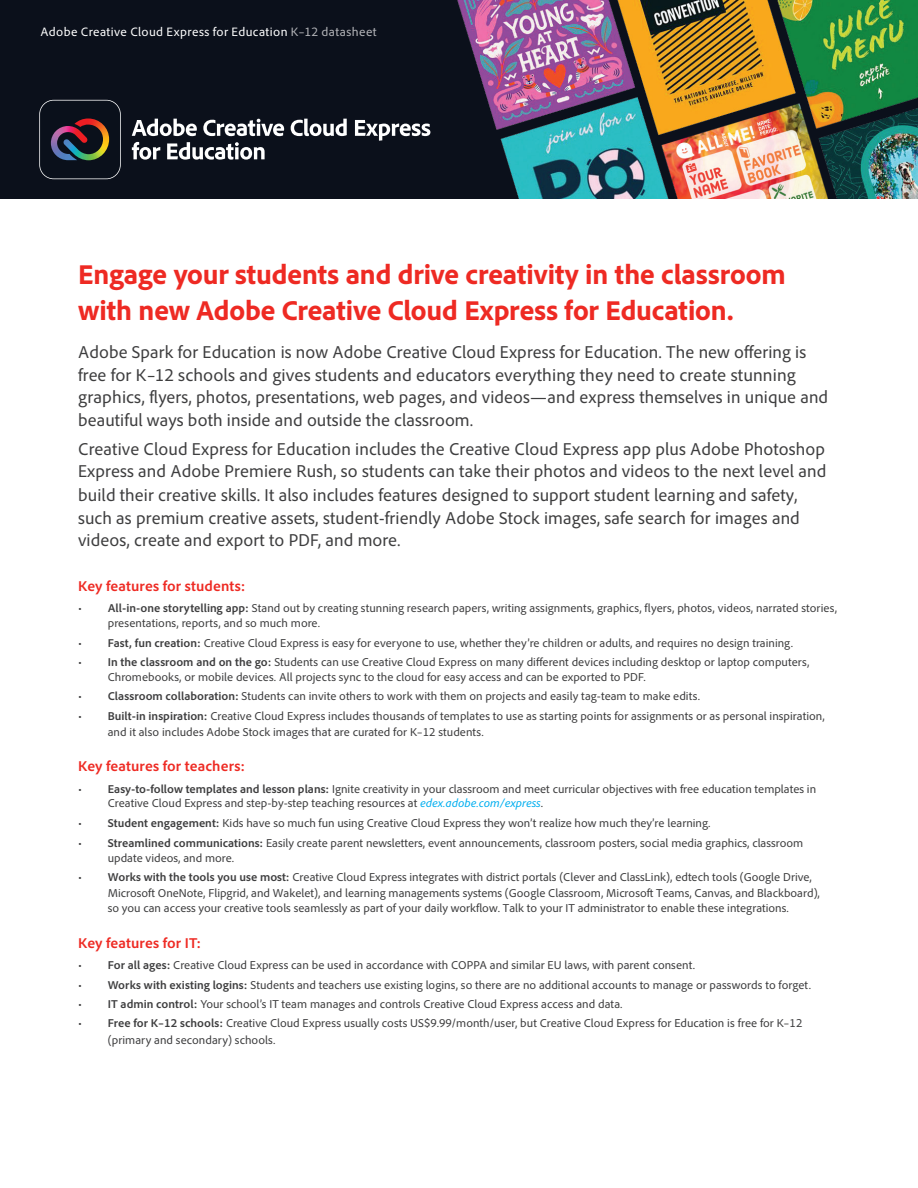
<style>
.page{position:relative;width:918px;height:1188px;background:#fff}
.page>*{position:absolute;margin:0;border:0;box-sizing:border-box;transform-origin:0 0}
.t1{font:800 28.5px/36px "Adobe Clean";letter-spacing:-.005em;color:#ee2a23}
.t2{font:18px/23px "Adobe Clean";letter-spacing:.005em;color:#3e3e3f}
.t3{font:700 15px "Adobe Clean";letter-spacing:.01em;color:#ee2a23}
.t4{font:12.75px "Adobe Clean";letter-spacing:.03em;color:#fff}
.t5{font:12px/15px "Adobe Clean";color:#3e3e3f}
.s1{color:#b2b3b7}
.s2{font-weight:700}
.s3{font-style:italic;color:#00aeef}
</style>
<div class="page">
<div style="left:0;top:0;width:918px;height:198px;background:#0b101b"></div>
<img style="left:284px;top:0;width:634px;height:198px">
<svg style="left:132px;top:119px;width:65px;height:17px"></svg>
<svg style="left:203px;top:119px;width:81px;height:17px"></svg>
<svg style="left:291px;top:119px;width:56px;height:17px"></svg>
<svg style="left:355px;top:120px;width:75px;height:21px"></svg>
<svg style="left:132px;top:142px;width:28px;height:18px"></svg>
<svg style="left:167px;top:142px;width:98px;height:18px"></svg>
<svg style="left:39px;top:100px;width:82px;height:79px"></svg>
<img style="left:51px;top:126px;width:12px;height:34px">
<img style="left:63px;top:118px;width:46px;height:42px">
<p class="t4" style="left:40px;top:24px;width:338px">Adobe Creative Cloud Express for Education <span class="s1">K–12 datasheet</span></p>
<h1 class="t1" style="left:78px;top:255px;width:709px">Engage your students and drive creativity in the classroom with new Adobe Creative Cloud Express for Education.</h1>
<p class="t2" style="left:78px;top:341px;width:752px;line-height:22.5px">Adobe Spark for Education is now Adobe Creative Cloud Express for Education. The new offering is free for K–12 schools and gives students and educators everything they need to create stunning graphics, flyers, photos, presentations, web pages, and videos—and express themselves in unique and beautiful ways both inside and outside the classroom.</p>
<p class="t2" style="left:78px;top:437px;width:750px">Creative Cloud Express for Education includes the Creative Cloud Express app plus Adobe Photoshop Express and Adobe Premiere Rush, so students can take their photos and videos to the next level and build their creative skills. It also includes features designed to support student learning and safety, such as premium creative assets, student-friendly Adobe Stock images, safe search for images and videos, create and export to PDF, and more.</p>
<p class="t3" style="left:78px;top:576px;width:169px">Key features for students:</p>
<p class="t5" style="left:108px;top:601px;width:731px;text-indent:-30px">• <span class="s2">All-in-one storytelling app:</span> Stand out by creating stunning research papers, writing assignments, graphics, flyers, photos, videos, narrated stories, presentations, reports, and so much more.</p>
<p class="t5" style="left:78px;top:635px;width:717px">• <span class="s2">Fast, fun creation:</span> Creative Cloud Express is easy for everyone to use, whether they’re children or adults, and requires no design training.</p>
<p class="t5" style="left:108px;top:654px;width:703px;text-indent:-30px">• <span class="s2">In the classroom and on the go:</span> Students can use Creative Cloud Express on many different devices including desktop or laptop computers,<br>Chromebooks, or mobile devices. All projects sync to the cloud for easy access and can be exported to PDF.</p>
<p class="t5" style="left:78px;top:689px;width:623px">• <span class="s2">Classroom collaboration:</span> Students can invite others to work with them on projects and easily tag-team to make edits.</p>
<p class="t5" style="left:108px;top:707px;width:719px;line-height:16.5px;text-indent:-30px">• <span class="s2">Built-in inspiration:</span> Creative Cloud Express includes thousands of templates to use as starting points for assignments or as personal inspiration, and it also includes Adobe Stock images that are curated for K–12 students.</p>
<p class="t3" style="left:78px;top:757px;width:169px">Key features for teachers:</p>
<p class="t5" style="left:108px;top:782px;width:710px;line-height:14.5px;text-indent:-30px">• <span class="s2">Easy-to-follow templates and lesson plans:</span> Ignite creativity in your classroom and meet curricular objectives with free education templates in<br>Creative Cloud Express and step-by-step teaching resources at <span class="s3">edex.adobe.com/express</span>.</p>
<p class="t5" style="left:78px;top:816px;width:634px">• <span class="s2">Student engagement:</span> Kids have so much fun using Creative Cloud Express they won’t realize how much they’re learning.</p>
<p class="t5" style="left:108px;top:835px;width:697px;text-indent:-30px">• <span class="s2">Streamlined communications:</span> Easily create parent newsletters, event announcements, classroom posters, social media graphics, classroom update videos, and more.</p>
<p class="t5" style="left:108px;top:869px;width:714px;line-height:15.8px;text-indent:-30px">• <span class="s2">Works with the tools you use most:</span> Creative Cloud Express integrates with district portals (Clever and ClassLink), edtech tools (Google Drive,<br>Microsoft OneNote, Flipgrid, and Wakelet), and learning managements systems (Google Classroom, Microsoft Teams, Canvas, and Blackboard), so you can access your creative tools seamlessly as part of your daily workflow. Talk to your IT administrator to enable these integrations.</p>
<p class="t3" style="left:78px;top:933px;width:125px">Key features for IT:</p>
<p class="t5" style="left:78px;top:958px;width:619px">• <span class="s2">For all ages:</span> Creative Cloud Express can be used in accordance with COPPA and similar EU laws, with parent consent.</p>
<p class="t5" style="left:78px;top:977px;width:734px">• <span class="s2">Works with existing logins:</span> Students and teachers use existing logins, so there are no additional accounts to manage or passwords to forget.</p>
<p class="t5" style="left:78px;top:996px;width:546px">• <span class="s2">IT admin control:</span> Your school’s IT team manages and controls Creative Cloud Express access and data.</p>
<p class="t5" style="left:108px;top:1015px;width:696px;line-height:16.5px;text-indent:-30px">• <span class="s2">Free for K–12 schools:</span> Creative Cloud Express usually costs US$9.99/month/user, but Creative Cloud Express for Education is free for K–12 (primary and secondary) schools.</p>
</div>
